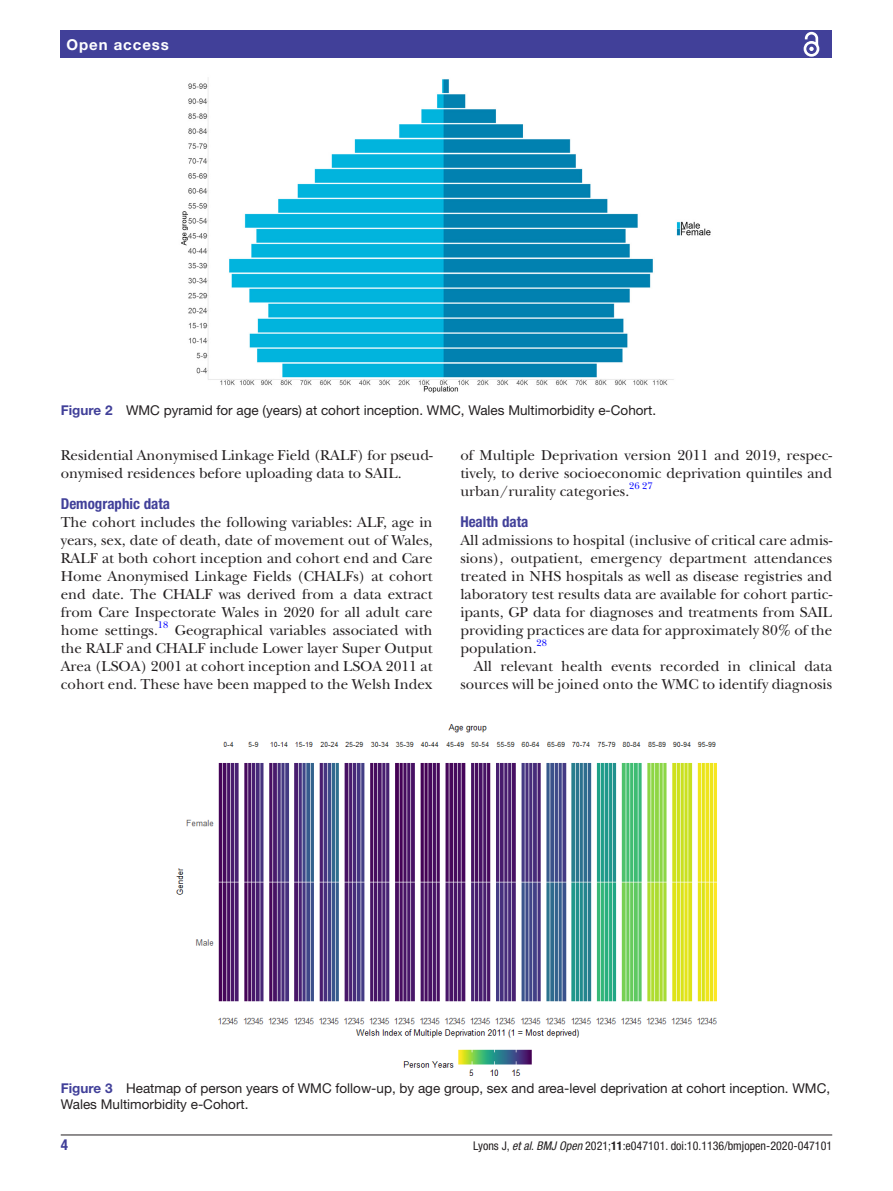
<style>
.page{position:relative;width:893px;height:1191px;background:#fff}
.page>*{position:absolute;margin:0;border:0;box-sizing:border-box;transform-origin:0 0}
.t1{font:15px/18px "New Baskerville";color:#231f20;text-align:justify}
.t2{font:700 condensed 15px "Helvetica Neue LT Std";color:#414099}
.t3{font:700 15px "Helvetica Neue LT Std";letter-spacing:.065em;color:#fff}
.t4{font:13.5px/16.2px "Helvetica Neue LT Std";color:#231f20}
.t5{font:condensed 12px "Helvetica Neue LT Std";color:#231f20}
.t6{font:9.9px "New Baskerville";color:#00f}
.s1{font-weight:700;color:#414099}
.s2{font-style:italic}
.s3{font-weight:700}
</style>
<div class="page">
<hr style="left:61px;top:1134px;width:771px;height:1px;background:#231f20">
<div style="left:61px;top:31px;width:771px;height:27px;background:#414099"></div>
<svg style="left:803px;top:31px;width:17px;height:26px"></svg>
<img style="left:181px;top:77px;width:530px;height:316px">
<img style="left:176px;top:724px;width:540px;height:351px">
<p class="t3" style="left:66px;top:35px;width:104px">Open access</p>
<p class="t4" style="left:61px;top:401px;width:597px"><span class="s1">Figure 2</span> WMC pyramid for age (years) at cohort inception. WMC, Wales Multimorbidity e-Cohort.</p>
<p class="t1" style="left:61px;top:446px;width:373px">Residential Anonymised Linkage Field (RALF) for pseud&shy;onymised residences before uploading data to SAIL.</p>
<p class="t2" style="left:61px;top:495px;width:111px">Demographic data</p>
<p class="t1" style="left:61px;top:513px;width:373px">The cohort includes the following variables: ALF, age in years, sex, date of death, date of movement out of Wales, RALF at both cohort inception and cohort end and Care Home Anonymised Linkage Fields (CHALFs) at cohort end date. The CHALF was derived from a data extract from Care Inspectorate Wales in 2020 for all adult care home settings.<sup>18</sup> Geographical variables associated with the RALF and CHALF include Lower layer Super Output Area (LSOA) 2001 at cohort inception and LSOA 2011 at cohort end. These have been mapped to the Welsh Index</p>
<p class="t1" style="left:460px;top:446px;width:373px">of Multiple Deprivation version 2011 and 2019, respec&shy;tively, to derive socioeconomic deprivation quintiles and urban/rurality categories.</p>
<p class="t6" style="left:629px;top:480px;width:25px">26 27</p>
<p class="t2" style="left:460px;top:513px;width:70px">Health data</p>
<p class="t1" style="left:460px;top:531px;width:373px">All admissions to hospital (inclusive of critical care admis&shy;sions), outpatient, emergency department attendances treated in NHS hospitals as well as disease registries and laboratory test results data are available for cohort partic&shy;ipants, GP data for diagnoses and treatments from SAIL providing practices are data for approximately 80% of the population.</p>
<p class="t6" style="left:537px;top:637px;width:12px">28</p>
<p class="t1" style="left:460px;top:657px;width:373px;text-align:right">All relevant health events recorded in clinical data sources will be joined onto the WMC to identify diagnosis</p>
<p class="t4" style="left:61px;top:1080px;width:771px"><span class="s1">Figure 3</span> Heatmap of person years of WMC follow-up, by age group, sex and area-level deprivation at cohort inception. WMC,<br>Wales Multimorbidity e-Cohort.</p>
<p class="t2" style="left:61px;top:1135px;width:9px">4</p>
<p class="t5" style="left:473px;top:1138px;width:360px">Lyons J, <span class="s2">et al</span>. <span class="s2">BMJ Open</span> 2021;<span class="s3">11</span>:e047101. doi:10.1136/bmjopen-2020-047101</p>
</div>
